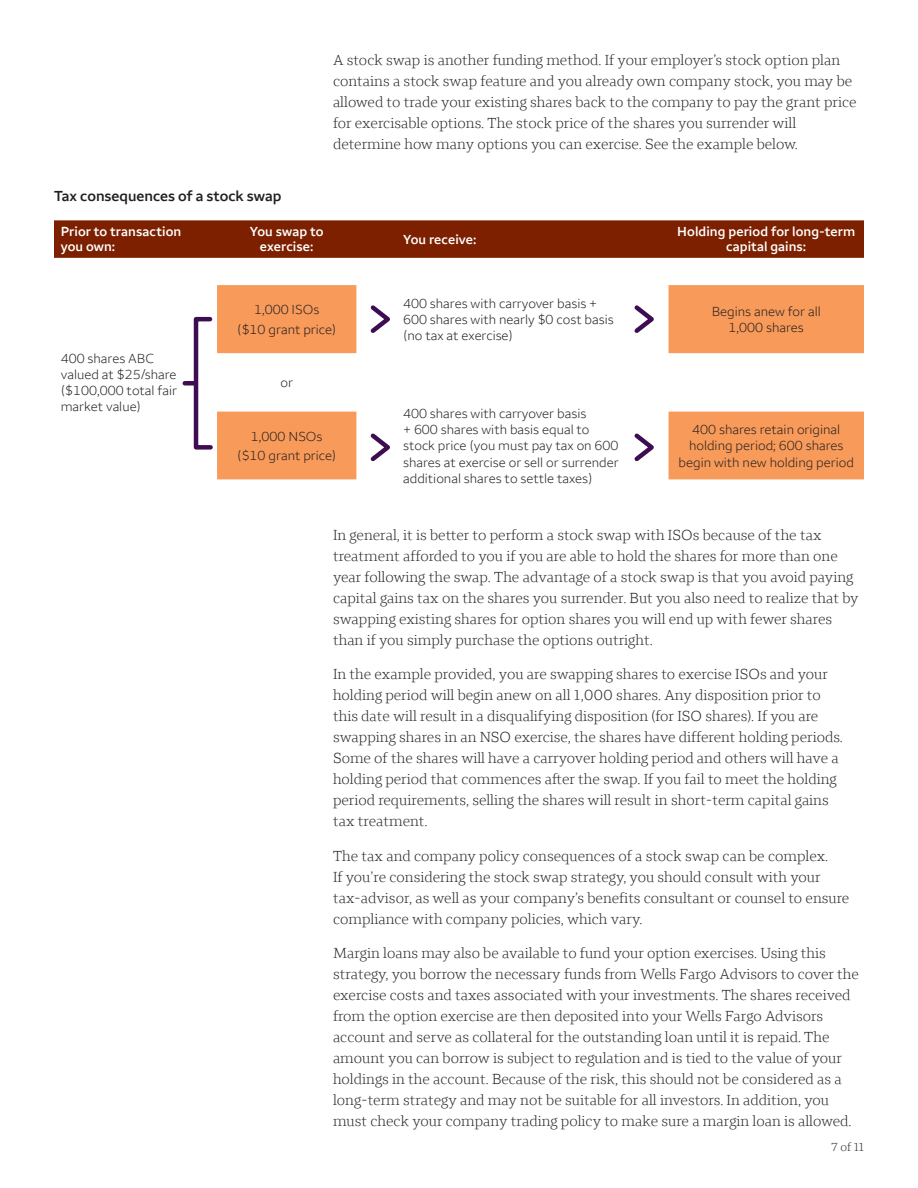
<style>
.page{position:relative;width:918px;height:1188px;background:#fff}
.page>*{position:absolute;margin:0;border:0;box-sizing:border-box;transform-origin:0 0}
.t1{font:300 15px/21px "Wells Fargo Serif";color:#231f20}
.t2{font:600 15px "Wells Fargo Sans";color:#231f20}
.t3{font:300 13.5px/16.2px "Wells Fargo Sans";color:#231f20;text-align:center}
.t4{font:600 13.5px/15px "Wells Fargo Sans";letter-spacing:.01em;color:#fff;text-align:center}
.t5{font:300 12px "Wells Fargo Serif";color:#231f20}
</style>
<div class="page">
<div style="left:54px;top:220px;width:810px;height:38px;background:#7c2000"></div>
<svg style="left:217px;top:285px;width:647px;height:194px"></svg>
<svg style="left:367px;top:301px;width:28px;height:36px"></svg>
<svg style="left:630px;top:301px;width:29px;height:36px"></svg>
<svg style="left:367px;top:429px;width:28px;height:36px"></svg>
<svg style="left:630px;top:429px;width:29px;height:36px"></svg>
<svg style="left:193px;top:316px;width:20px;height:134px"></svg>
<div style="left:185px;top:381px;width:10px;height:5px;background:#3e0c53"></div>
<p class="t1" style="left:333px;top:49px;width:525px">A stock swap is another funding method. If your employer’s stock option plan contains a stock swap feature and you already own company stock, you may be allowed to trade your existing shares back to the company to pay the grant price for exercisable options. The stock price of the shares you surrender will determine how many options you can exercise. See the example below.</p>
<h3 class="t2" style="left:54px;top:187px;width:229px">Tax consequences of a stock swap</h3>
<p class="t4" style="left:61px;top:225px;width:122px;text-align:left">Prior to transaction you own:</p>
<p class="t4" style="left:250px;top:225px;width:75px">You swap to exercise:</p>
<p class="t4" style="left:403px;top:232px;width:75px">You receive:</p>
<p class="t4" style="left:677px;top:225px;width:180px">Holding period for long-term capital gains:</p>
<p class="t3" style="left:61px;top:350px;width:118px;text-align:left">400 shares ABC valued at $25/share ($100,000 total fair market value)</p>
<p class="t3" style="left:237px;top:300px;width:101px;line-height:19.5px">1,000 ISOs<br>($10 grant price)</p>
<p class="t3" style="left:403px;top:295px;width:212px;text-align:left">400 shares with carryover basis +<br>600 shares with nearly $0 cost basis (no tax at exercise)</p>
<p class="t3" style="left:712px;top:303px;width:111px">Begins anew for all<br>1,000 shares</p>
<p class="t3" style="left:280px;top:374px;width:14px">or</p>
<p class="t3" style="left:403px;top:405px;width:217px;text-align:left">400 shares with carryover basis<br>+ 600 shares with basis equal to stock price (you must pay tax on 600 shares at exercise or sell or surrender additional shares to settle taxes)</p>
<p class="t3" style="left:237px;top:426px;width:101px;line-height:19.5px">1,000 NSOs ($10 grant price)</p>
<p class="t3" style="left:679px;top:421px;width:177px">400 shares retain original holding period; 600 shares begin with new holding period</p>
<p class="t1" style="left:333px;top:524px;width:527px">In general, it is better to perform a stock swap with ISOs because of the tax treatment afforded to you if you are able to hold the shares for more than one year following the swap. The advantage of a stock swap is that you avoid paying capital gains tax on the shares you surrender. But you also need to realize that by swapping existing shares for option shares you will end up with fewer shares than if you simply purchase the options outright.</p>
<p class="t1" style="left:333px;top:663px;width:511px">In the example provided, you are swapping shares to exercise ISOs and your holding period will begin anew on all 1,000 shares. Any disposition prior to this date will result in a disqualifying disposition (for ISO shares). If you are swapping shares in an NSO exercise, the shares have different holding periods.<br>Some of the shares will have a carryover holding period and others will have a holding period that commences after the swap. If you fail to meet the holding period requirements, selling the shares will result in short-term capital gains tax treatment.</p>
<p class="t1" style="left:333px;top:845px;width:518px">The tax and company policy consequences of a stock swap can be complex.<br>If you’re considering the stock swap strategy, you should consult with your tax-advisor, as well as your company’s benefits consultant or counsel to ensure compliance with company policies, which vary.</p>
<p class="t1" style="left:333px;top:942px;width:527px">Margin loans may also be available to fund your option exercises. Using this strategy, you borrow the necessary funds from Wells Fargo Advisors to cover the exercise costs and taxes associated with your investments. The shares received from the option exercise are then deposited into your Wells Fargo Advisors account and serve as collateral for the outstanding loan until it is repaid. The amount you can borrow is subject to regulation and is tied to the value of your holdings in the account. Because of the risk, this should not be considered as a long-term strategy and may not be suitable for all investors. In addition, you must check your company trading policy to make sure a margin loan is allowed.</p>
<p class="t5" style="left:831px;top:1140px;width:34px">7 of 11</p>
</div>
